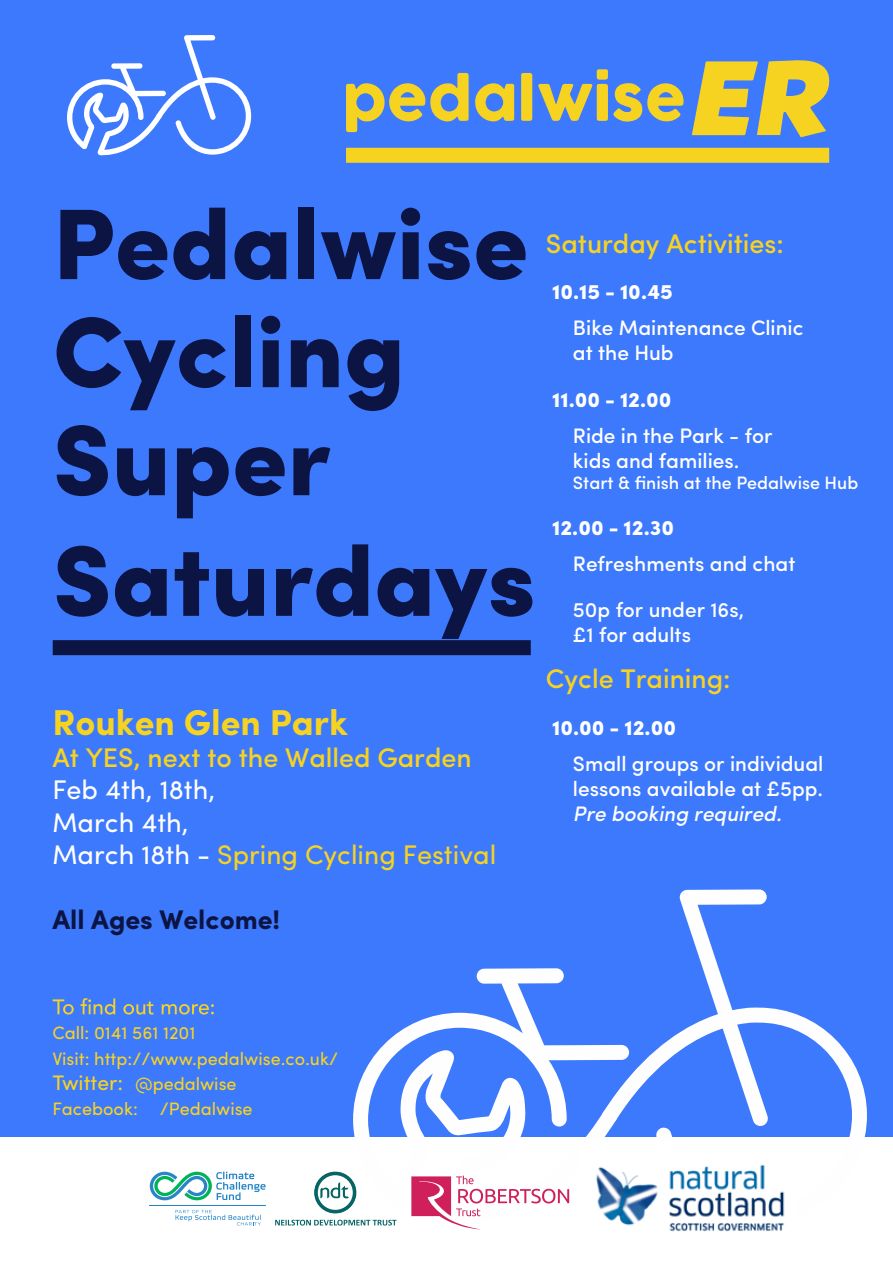
<style>
.page{position:relative;width:893px;height:1263px;background:#fff}
.page>*{position:absolute;margin:0;border:0;box-sizing:border-box;transform-origin:0 0}
.t1{font:900 100.5px/108px "Sofia Pro";color:#0c1444}
.t2{font:700 36px "Sofia Pro";color:#f7d321}
.t3{font:500 27px "Sofia Pro";color:#f7d321}
.t4{font:27px/32.4px "Sofia Pro";color:#fff}
.t5{font:700 27px "Sofia Pro";color:#0c1444}
.t6{font:500 21px/25.2px "Sofia Pro";color:#fff}
.t7{font:900 21px "Sofia Pro";color:#fff}
.t8{font:italic 500 21px "Sofia Pro";color:#fff}
.t9{font:18px/25.2px "Sofia Pro";color:#f7d321}
.t10{font:500 18px "Sofia Pro";color:#fff}
.s1{color:#f7d321}
.s2{font-size:21px}
</style>
<div class="page">
<div style="left:0;top:0;width:893px;height:1136px;background:#3d79fc"></div>
<svg style="left:629px;top:1008px;width:238px;height:129px"></svg>
<svg style="left:679px;top:889px;width:90px;height:237px"></svg>
<svg style="left:67px;top:35px;width:184px;height:121px"></svg>
<div style="left:53px;top:640px;width:478px;height:15px;background:#0c1444"></div>
<svg style="left:53px;top:998px;width:161px;height:16px"></svg>
<svg style="left:692px;top:60px;width:138px;height:77px"></svg>
<svg style="left:346px;top:73px;width:168px;height:59px"></svg>
<svg style="left:521px;top:73px;width:11px;height:48px"></svg>
<svg style="left:538px;top:69px;width:145px;height:53px"></svg>
<hr style="left:149px;top:1205px;width:117px;height:1px;background:#2484c6">
<svg style="left:176px;top:1210px;width:85px;height:15px"></svg>
<svg style="left:150px;top:1171px;width:116px;height:29px"></svg>
<svg style="left:275px;top:968px;width:354px;height:262px"></svg>
<div style="left:346px;top:148px;width:483px;height:15px;background:#f7d321"></div>
<img style="left:580px;top:1142px;width:205px;height:90px">
<h1 class="t1" style="left:53px;top:183px;width:477px">Pedalwise<br>Cycling<br>Super</h1>
<h1 class="t1" style="left:53px;top:520px;width:485px">Saturdays</h1>
<h2 class="t2" style="left:52px;top:695px;width:297px">Rouken Glen Park</h2>
<p class="t3" style="left:52px;top:737px;width:421px">At YES, next to the Walled Garden</p>
<p class="t4" style="left:52px;top:772px;width:445px">Feb 4th, 18th,<br>March 4th,<br>March 18th - <span class="s1">Spring Cycling Festival</span></p>
<p class="t5" style="left:52px;top:899px;width:229px">All Ages Welcome!</p>
<p class="t3" style="left:546px;top:223px;width:239px">Saturday Activities:</p>
<p class="t7" style="left:552px;top:275px;width:122px">10.15 - 10.45</p>
<p class="t6" style="left:573px;top:314px;width:232px">Bike Maintenance Clinic at the Hub</p>
<p class="t7" style="left:552px;top:383px;width:121px">11.00 - 12.00</p>
<p class="t6" style="left:573px;top:421px;width:201px">Ride in the Park - for kids and families.</p>
<p class="t10" style="left:573px;top:470px;width:287px">Start &amp; finish at the Pedalwise Hub</p>
<p class="t7" style="left:552px;top:511px;width:124px">12.00 - 12.30</p>
<p class="t6" style="left:573px;top:549px;width:224px">Refreshments and chat</p>
<p class="t6" style="left:573px;top:596px;width:173px">50p for under 16s, £1 for adults</p>
<p class="t3" style="left:546px;top:659px;width:186px">Cycle Training:</p>
<p class="t7" style="left:552px;top:711px;width:125px">10.00 - 12.00</p>
<p class="t6" style="left:573px;top:749px;width:252px">Small groups or individual lessons available at £5pp.</p>
<p class="t8" style="left:573px;top:798px;width:210px">Pre booking required.</p>
<p class="t9" style="left:52px;top:1019px;width:287px">Call: 0141 561 1201<br>Visit: http://www.pedalwise.co.uk/<br><span class="s2">Twitter:</span> @pedalwise<br>Facebook: /Pedalwise</p>
</div>
